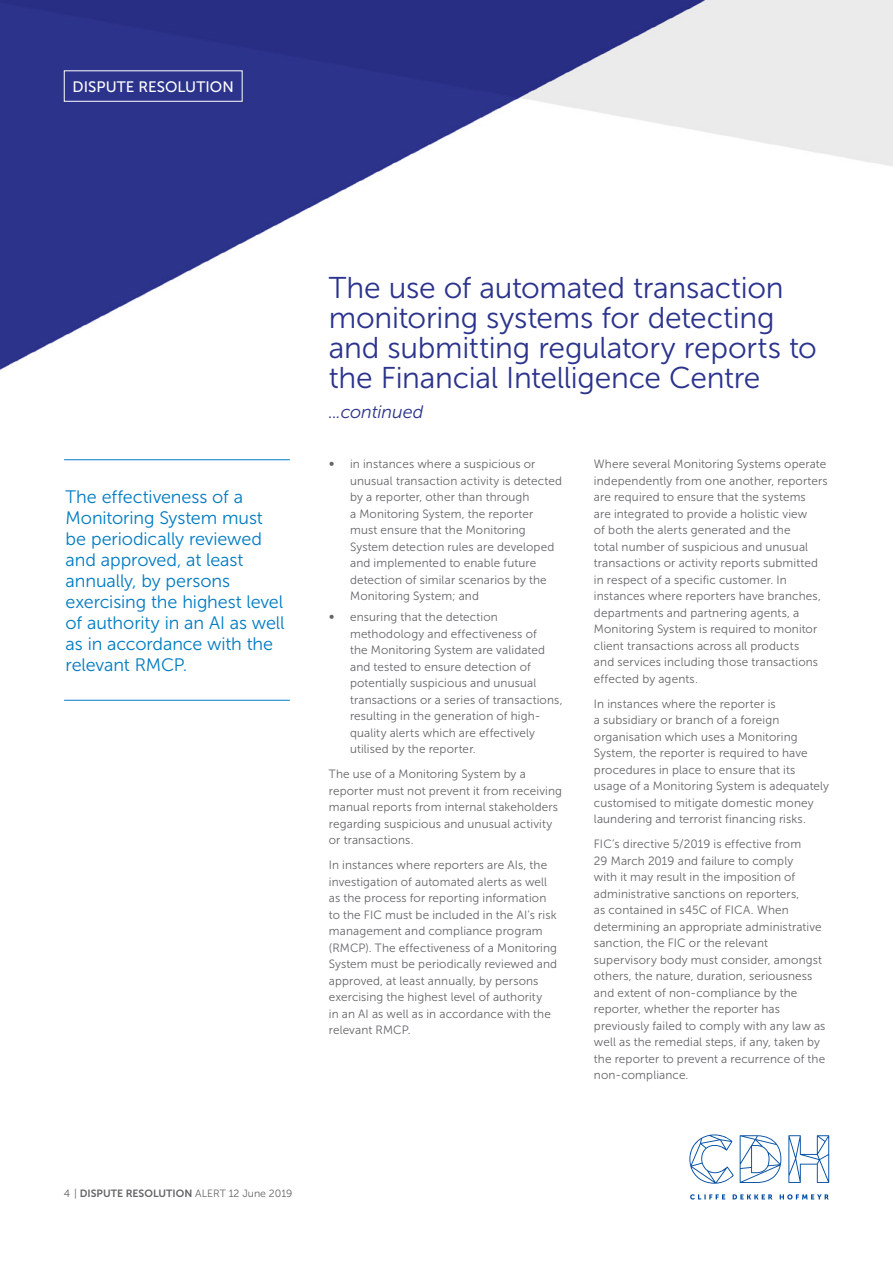
<style>
.page{position:relative;width:893px;height:1263px;background:#fff}
.page>*{position:absolute;margin:0;border:0;box-sizing:border-box;transform-origin:0 0}
.t1{font:30px/30px "Museo Sans 300";letter-spacing:-.01em;color:#2b338c}
.t2{font:18px/21px "Museo Sans 300";letter-spacing:-.005em;color:#007bc2}
.t3{font:italic 18px "Museo Sans 300";letter-spacing:-.005em;color:#2b338c}
.t4{font:15.15px "Museo Sans 500";letter-spacing:.005em;color:#fff}
.t5{font:12px/16.5px "Museo Sans 300";letter-spacing:.01em;color:#636466}
.t6{font:10.5px "Museo Sans 300";color:#636466}
.s1{font-family:"Museo Sans 700"}
</style>
<div class="page">
<img style="left:1px;top:1px;width:891px;height:1199px">
<hr style="left:64px;top:459px;width:226px;height:1px;background:#007bc2">
<hr style="left:64px;top:700px;width:226px;height:1px;background:#007bc2">
<div style="left:64px;top:70px;width:179px;height:32px;border:1px solid #fff"></div>
<svg style="left:690px;top:1194px;width:139px;height:5px"></svg>
<svg style="left:689px;top:1134px;width:45px;height:50px"></svg>
<svg style="left:740px;top:1135px;width:41px;height:48px"></svg>
<svg style="left:788px;top:1135px;width:41px;height:48px"></svg>
<p class="t4" style="left:73px;top:78px;width:163px">DISPUTE RESOLUTION</p>
<h2 class="t2" style="left:66px;top:486px;width:220px">The effectiveness of a<br>Monitoring System must be periodically reviewed and approved, at least annually, by persons exercising the highest level of authority in an AI as well as in accordance with the relevant RMCP.</h2>
<h1 class="t1" style="left:329px;top:273px;width:489px">The use of automated transaction monitoring systems for detecting and submitting regulatory reports to the Financial Intelligence Centre</h1>
<h2 class="t3" style="left:329px;top:402px;width:96px">...continued</h2>
<p class="t5" style="left:329px;top:456px;width:7px">∞</p>
<p class="t5" style="left:350px;top:456px;width:213px">in instances where a suspicious or unusual transaction activity is detected by a reporter, other than through<br>a Monitoring System, the reporter must ensure that the Monitoring System detection rules are developed and implemented to enable future detection of similar scenarios by the Monitoring System; and</p>
<p class="t5" style="left:329px;top:609px;width:7px">∞</p>
<p class="t5" style="left:350px;top:609px;width:214px">ensuring that the detection methodology and effectiveness of<br>the Monitoring System are validated and tested to ensure detection of potentially suspicious and unusual transactions or a series of transactions, resulting in the generation of high&shy;quality alerts which are effectively utilised by the reporter.</p>
<p class="t5" style="left:329px;top:766px;width:235px">The use of a Monitoring System by a reporter must not prevent it from receiving manual reports from internal stakeholders regarding suspicious and unusual activity or transactions.</p>
<p class="t5" style="left:329px;top:857px;width:230px">In instances where reporters are AIs, the investigation of automated alerts as well as the process for reporting information to the FIC must be included in the AI’s risk management and compliance program (RMCP). The effectiveness of a Monitoring System must be periodically reviewed and approved, at least annually, by persons exercising the highest level of authority<br>in an AI as well as in accordance with the relevant RMCP.</p>
<p class="t5" style="left:594px;top:456px;width:235px">Where several Monitoring Systems operate independently from one another, reporters are required to ensure that the systems<br>are integrated to provide a holistic view<br>of both the alerts generated and the<br>total number of suspicious and unusual transactions or activity reports submitted in respect of a specific customer. In instances where reporters have branches, departments and partnering agents, a Monitoring System is required to monitor client transactions across all products<br>and services including those transactions effected by agents.</p>
<p class="t5" style="left:594px;top:696px;width:237px">In instances where the reporter is<br>a subsidiary or branch of a foreign organisation which uses a Monitoring System, the reporter is required to have procedures in place to ensure that its usage of a Monitoring System is adequately customised to mitigate domestic money laundering and terrorist financing risks.</p>
<p class="t5" style="left:594px;top:836px;width:233px">FIC’s directive 5/2019 is effective from<br>29 March 2019 and failure to comply<br>with it may result in the imposition of administrative sanctions on reporters,<br>as contained in s45C of FICA. When determining an appropriate administrative sanction, the FIC or the relevant supervisory body must consider, amongst others, the nature, duration, seriousness and extent of non-compliance by the reporter, whether the reporter has previously failed to comply with any law as well as the remedial steps, if any, taken by the reporter to prevent a recurrence of the non-compliance.</p>
<p class="t6" style="left:64px;top:1188px;width:230px">4 | <span class="s1">DISPUTE RESOLUTION</span> ALERT 12 June 2019</p>
</div>
